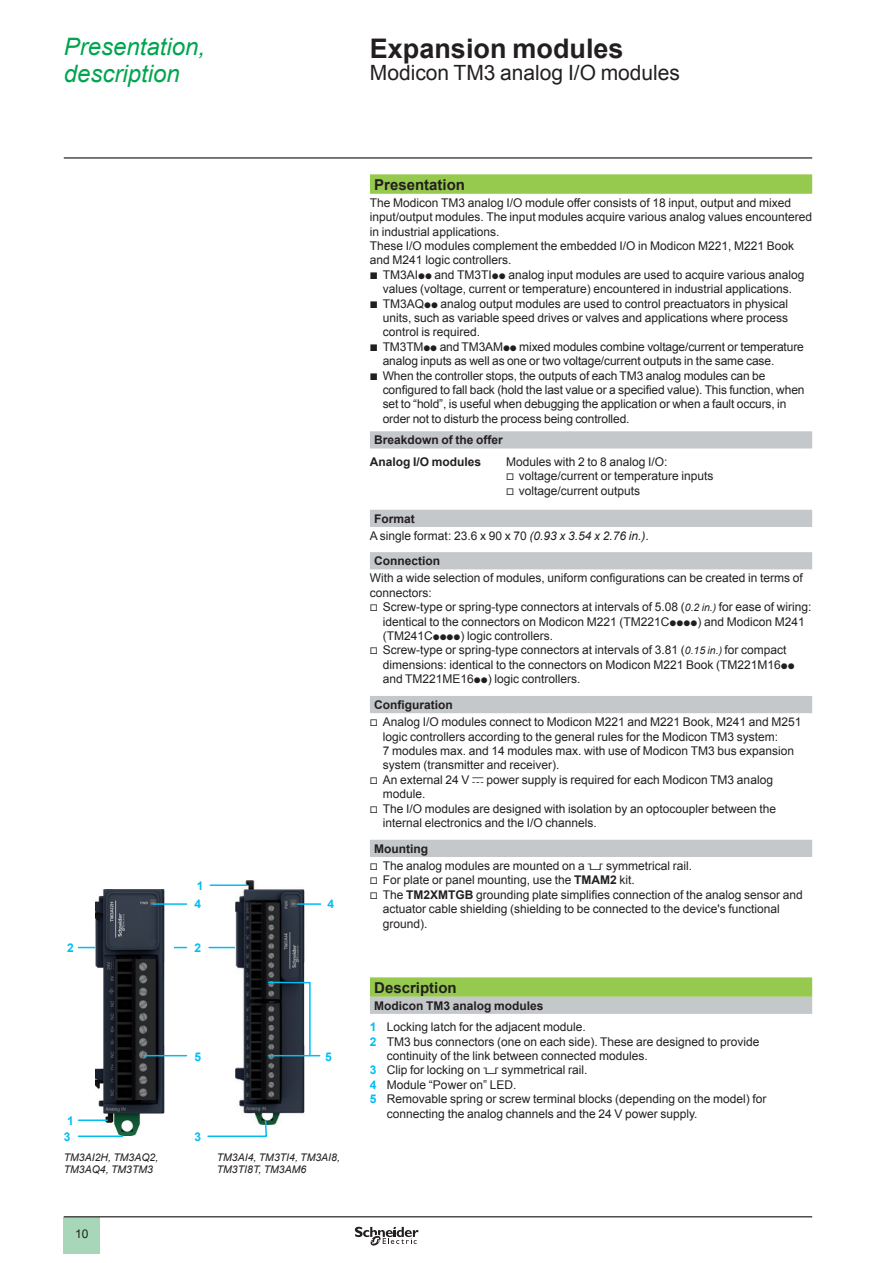
<style>
.page{position:relative;width:893px;height:1263px;background:#fff}
.page>*{position:absolute;margin:0;border:0;box-sizing:border-box;transform-origin:0 0}
._0_TitleLev1{font:700 27px "Arial";color:#231f20}
._0_Topic{font:italic 24px/27px "Arial";color:#00a54f}
._0_TitleLev2{font:21px "Arial";color:#231f20}
._1_Section_3__10{font:700 15px "Arial";color:#231f20}
._1_List_Cube2__8{font:12px/14.4px "Arial";color:#231f20}
._1_List_Cube1__8{font:12px/14.4px "Arial";letter-spacing:-.01em;color:#231f20}
._1_Text__8{font:12px/14.4px "Arial";color:#231f20}
._1_List_Num_Blue__8{font:12px/14.4px "Arial";color:#231f20}
._1_Section_4__8{font:700 12px "Arial";color:#231f20}
._1_Section_4__8-2{font:700 12px "Arial";color:#01bdf2}
._1_Legend___Nota__7{font:italic 10.5px/12px "Arial";color:#231f20}
.s1{font-family:"Graph Schneider"}
.s2{font-style:italic}
.s3{font-style:italic;font-size:10.5px}
.s4{font-weight:700}
.s5{font-weight:700;color:#01bdf2}
</style>
<div class="page">
<hr style="left:64px;top:157px;width:748px;height:2px;background:#231f20">
<div style="left:64px;top:1217px;width:36px;height:37px;background:#a7d7b8"></div>
<hr style="left:64px;top:1216px;width:748px;height:1px;background:#231f20">
<svg style="left:355px;top:1226px;width:64px;height:20px"></svg>
<svg style="left:370px;top:174px;width:442px;height:20px;background:#98cb52"></svg>
<svg style="left:370px;top:431px;width:442px;height:583px"></svg>
<hr style="left:148px;top:947px;width:38px;height:1px;background:#01bdf2">
<hr style="left:209px;top:947px;width:38px;height:1px;background:#01bdf2">
<img style="left:95px;top:889px;width:79px;height:247px">
<img style="left:235px;top:880px;width:70px;height:244px">
<hr style="left:79px;top:1135px;width:44px;height:2px;background:#01bdf2">
<svg style="left:79px;top:947px;width:16px;height:1px"></svg>
<hr style="left:79px;top:1119px;width:28px;height:2px;background:#01bdf2">
<hr style="left:297px;top:903px;width:24px;height:2px;background:#01bdf2">
<svg style="left:207px;top:1119px;width:61px;height:18px"></svg>
<hr style="left:210px;top:884px;width:37px;height:2px;background:#01bdf2">
<hr style="left:268px;top:1055px;width:52px;height:1px;background:#01bdf2">
<svg style="left:267px;top:981px;width:44px;height:76px;background:#3f505b"></svg>
<hr style="left:153px;top:903px;width:33px;height:2px;background:#01bdf2">
<hr style="left:144px;top:1055px;width:42px;height:1px;background:#01bdf2">
<p class="_0_Topic" style="left:64px;top:34px;width:143px">Presentation, description</p>
<p class="_0_TitleLev1" style="left:370px;top:30px;width:255px">Expansion modules</p>
<p class="_0_TitleLev2" style="left:370px;top:59px;width:312px">Modicon TM3 analog I/O modules</p>
<p class="_1_Section_4__8-2" style="left:67px;top:940px;width:8px">2</p>
<p class="_1_Section_4__8-2" style="left:67px;top:1112px;width:8px">1</p>
<p class="_1_Section_4__8-2" style="left:64px;top:1128px;width:8px">3</p>
<p class="_1_Section_4__8-2" style="left:197px;top:877px;width:8px">1</p>
<p class="_1_Section_4__8-2" style="left:195px;top:896px;width:8px">4</p>
<p class="_1_Section_4__8-2" style="left:195px;top:940px;width:8px">2</p>
<p class="_1_Section_4__8-2" style="left:195px;top:1048px;width:8px">5</p>
<p class="_1_Section_4__8-2" style="left:195px;top:1128px;width:8px">3</p>
<p class="_1_Section_4__8-2" style="left:327px;top:896px;width:8px">4</p>
<p class="_1_Section_4__8-2" style="left:325px;top:1048px;width:8px">5</p>
<p class="_1_Legend___Nota__7" style="left:64px;top:1152px;width:96px">TM3AI2H, TM3AQ2,<br>TM3AQ4, TM3TM3</p>
<p class="_1_Legend___Nota__7" style="left:217px;top:1152px;width:125px">TM3AI4, TM3TI4, TM3AI8,<br>TM3TI8T, TM3AM6</p>
<p class="_1_List_Cube1__8" style="left:75px;top:1227px;width:15px">10</p>
<p class="_1_Section_3__10" style="left:374px;top:174px;width:92px">Presentation</p>
<p class="_1_Text__8" style="left:370px;top:195px;width:444px">The Modicon TM3 analog I/O module offer consists of 18 input, output and mixed input/output modules. The input modules acquire various analog values encountered in industrial applications.</p>
<p class="_1_Text__8" style="left:370px;top:239px;width:426px">These I/O modules complement the embedded I/O in Modicon M221, M221 Book and M241 logic controllers.</p>
<p class="_1_List_Cube1__8" style="left:370px;top:267px;width:436px;text-align:center"><span class="s1">b</span> TM3AI<span class="s1">pp</span> and TM3TI<span class="s1">pp</span> analog input modules are used to acquire various analog values (voltage, current or temperature) encountered in industrial applications.</p>
<p class="_1_List_Cube1__8" style="left:383px;top:296px;width:407px;text-align:justify;text-indent:-13px"><span class="s1">b</span> TM3AQ<span class="s1">pp</span> analog output modules are used to control preactuators in physical units, such as variable speed drives or valves and applications where process control is required.</p>
<p class="_1_List_Cube1__8" style="left:383px;top:339px;width:423px;text-indent:-13px"><span class="s1">b</span> TM3TM<span class="s1">pp</span> and TM3AM<span class="s1">pp</span> mixed modules combine voltage/current or temperature analog inputs as well as one or two voltage/current outputs in the same case.</p>
<p class="_1_List_Cube1__8" style="left:383px;top:368px;width:423px;text-indent:-13px"><span class="s1">b</span> When the controller stops, the outputs of each TM3 analog modules can be configured to fall back (hold the last value or a specified value). This function, when set to “hold”, is useful when debugging the application or when a fault occurs, in order not to disturb the process being controlled.</p>
<p class="_1_Section_4__8" style="left:374px;top:432px;width:130px">Breakdown of the offer</p>
<p class="_1_Section_4__8" style="left:370px;top:454px;width:113px">Analog I/O modules</p>
<p class="_1_Text__8" style="left:506px;top:454px;width:163px">Modules with 2 to 8 analog I/O:</p>
<p class="_1_List_Cube2__8" style="left:506px;top:469px;width:209px"><span class="s1">v</span> voltage/current or temperature inputs</p>
<p class="_1_List_Cube2__8" style="left:506px;top:483px;width:136px"><span class="s1">v</span> voltage/current outputs</p>
<p class="_1_Section_4__8" style="left:374px;top:510px;width:42px">Format</p>
<p class="_1_Text__8" style="left:370px;top:529px;width:280px">A single format: 23.6 x 90 x 70 <span class="s2">(0.93 x 3.54 x 2.76 in.)</span>.</p>
<p class="_1_Section_4__8" style="left:374px;top:553px;width:67px">Connection</p>
<p class="_1_Text__8" style="left:370px;top:571px;width:434px">With a wide selection of modules, uniform configurations can be created in terms of connectors:</p>
<p class="_1_List_Cube2__8" style="left:383px;top:600px;width:430px;text-indent:-13px"><span class="s1">v</span> Screw-type or spring-type connectors at intervals of 5.08 (<span class="s3">0.2 in.)</span> for ease of wiring: identical to the connectors on Modicon M221 (TM221C<span class="s1">pppp</span>) and Modicon M241 (TM241C<span class="s1">pppp</span>) logic controllers.</p>
<p class="_1_List_Cube2__8" style="left:383px;top:643px;width:414px;text-indent:-13px"><span class="s1">v</span> Screw-type or spring-type connectors at intervals of 3.81 (<span class="s3">0.15 in.)</span> for compact dimensions: identical to the connectors on Modicon M221 Book (TM221M16<span class="s1">pp </span>and TM221ME16<span class="s1">pp</span>) logic controllers.</p>
<p class="_1_Section_4__8" style="left:374px;top:697px;width:80px">Configuration</p>
<p class="_1_List_Cube2__8" style="left:383px;top:715px;width:420px;text-indent:-13px"><span class="s1">v</span> Analog I/O modules connect to Modicon M221 and M221 Book, M241 and M251 logic controllers according to the general rules for the Modicon TM3 system:<br>7 modules max. and 14 modules max. with use of Modicon TM3 bus expansion system (transmitter and receiver).</p>
<p class="_1_List_Cube2__8" style="left:383px;top:772px;width:392px;text-indent:-13px"><span class="s1">v</span> An external 24 V <span class="s1">c</span> power supply is required for each Modicon TM3 analog module.</p>
<p class="_1_List_Cube2__8" style="left:383px;top:801px;width:395px;text-indent:-13px"><span class="s1">v</span> The I/O modules are designed with isolation by an optocoupler between the internal electronics and the I/O channels.</p>
<p class="_1_Section_4__8" style="left:374px;top:840px;width:55px">Mounting</p>
<p class="_1_List_Cube2__8" style="left:370px;top:859px;width:324px"><span class="s1">v</span> The analog modules are mounted on a <span class="s1">5</span> symmetrical rail.</p>
<p class="_1_List_Cube2__8" style="left:370px;top:873px;width:266px"><span class="s1">v</span> For plate or panel mounting, use the <span class="s4">TMAM2</span> kit.</p>
<p class="_1_List_Cube2__8" style="left:383px;top:887px;width:422px;text-indent:-13px"><span class="s1">v</span> The <span class="s4">TM2XMTGB</span> grounding plate simplifies connection of the analog sensor and actuator cable shielding (shielding to be connected to the device's functional ground).</p>
<p class="_1_Section_3__10" style="left:374px;top:977px;width:84px">Description</p>
<p class="_1_Section_4__8" style="left:374px;top:997px;width:171px">Modicon TM3 analog modules</p>
<p class="_1_List_Num_Blue__8" style="left:370px;top:1020px;width:217px"><span class="s5">1</span> Locking latch for the adjacent module.</p>
<p class="_1_List_Num_Blue__8" style="left:387px;top:1034px;width:374px;text-indent:-17px"><span class="s5">2</span> TM3 bus connectors (one on each side). These are designed to provide continuity of the link between connected modules.</p>
<p class="_1_List_Num_Blue__8" style="left:370px;top:1063px;width:219px"><span class="s5">3</span> Clip for locking on <span class="s1">5</span> symmetrical rail.</p>
<p class="_1_List_Num_Blue__8" style="left:370px;top:1077px;width:148px"><span class="s5">4</span> Module “Power on” LED.</p>
<p class="_1_List_Num_Blue__8" style="left:387px;top:1092px;width:381px;text-indent:-17px"><span class="s5">5</span> Removable spring or screw terminal blocks (depending on the model) for connecting the analog channels and the 24 V power supply.</p>
</div>
